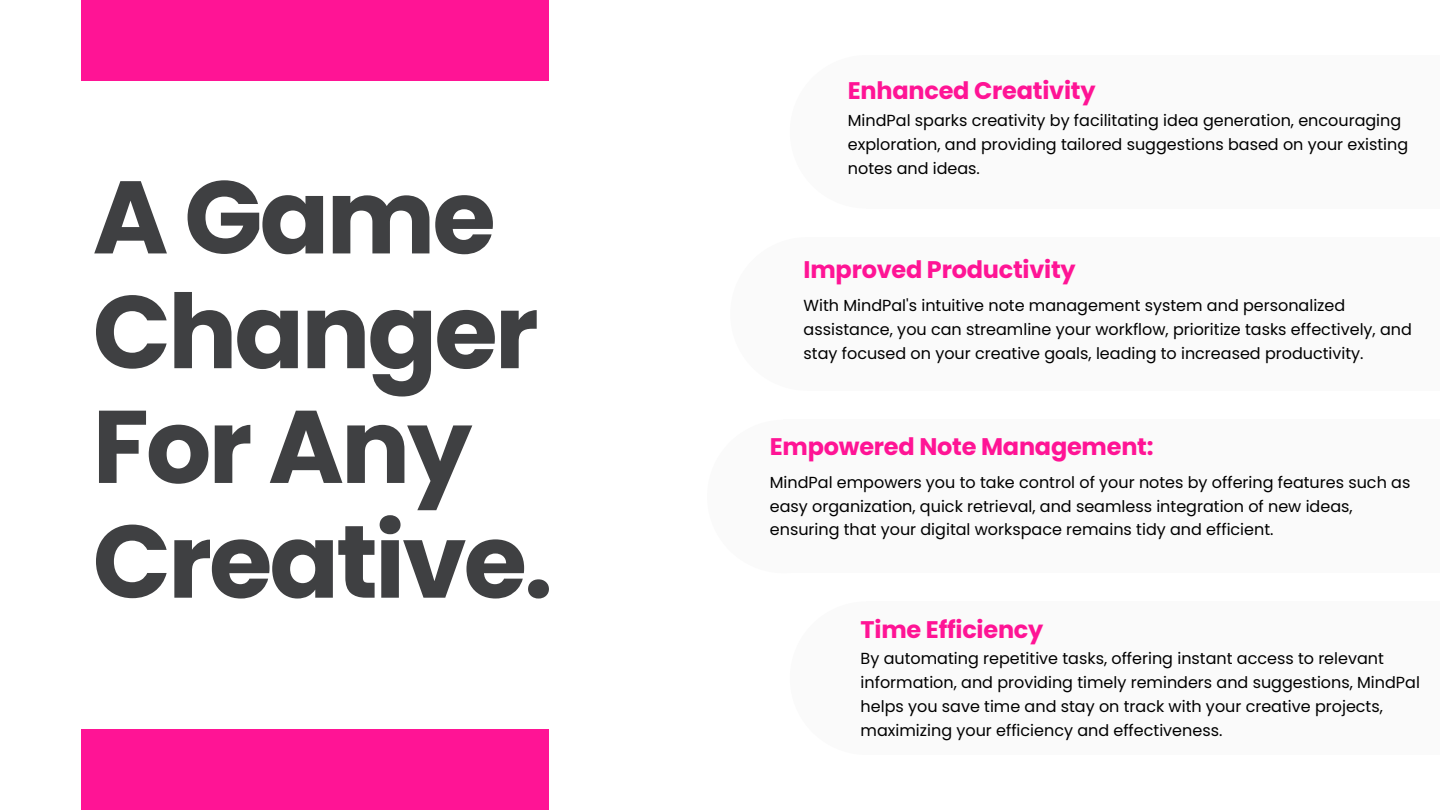
<style>
.page{position:relative;width:1440px;height:810px;background:#fff}
.page>*{position:absolute;margin:0;border:0;box-sizing:border-box;transform-origin:0 0}
.t1{font:700 103px/114.8px "Poppins";letter-spacing:-.03em;color:#3f4042}
.t2{font:700 24px "Poppins";letter-spacing:-.01em;color:#ff1495}
.t3{font:16px/24px "Poppins";color:#000}
</style>
<div class="page">
<div style="left:866px;top:55px;width:574px;height:154px;background:#fafafa"></div>
<div style="left:807px;top:237px;width:633px;height:154px;background:#fafafa"></div>
<div style="left:784px;top:420px;width:656px;height:153px;background:#fafafa"></div>
<div style="left:866px;top:601px;width:574px;height:154px;background:#fafafa"></div>
<div style="left:81px;top:729px;width:468px;height:81px;background:#ff1495"></div>
<div style="left:81px;top:0;width:468px;height:81px;background:#ff1495"></div>
<h1 class="t1" style="left:93px;top:160px;width:462px">A Game<br>Changer<br>For Any<br>Creative.</h1>
<h2 class="t2" style="left:848px;top:74px;width:249px">Enhanced Creativity</h2>
<p class="t3" style="left:848px;top:108px;width:562px">MindPal sparks creativity by facilitating idea generation, encouraging exploration, and providing tailored suggestions based on your existing notes and ideas.</p>
<p class="t2" style="left:804px;top:253px;width:274px">Improved Productivity</p>
<p class="t3" style="left:804px;top:294px;width:610px">With MindPal's intuitive note management system and personalized assistance, you can streamline your workflow, prioritize tasks effectively, and stay focused on your creative goals, leading to increased productivity.</p>
<p class="t2" style="left:770px;top:430px;width:385px">Empowered Note Management:</p>
<h2 class="t3" style="left:770px;top:471px;width:642px;line-height:23.2px">MindPal empowers you to take control of your notes by offering features such as easy organization, quick retrieval, and seamless integration of new ideas, ensuring that your digital workspace remains tidy and efficient.</h2>
<h2 class="t2" style="left:861px;top:612px;width:184px">Time Efficiency</h2>
<p class="t3" style="left:861px;top:646px;width:561px">By automating repetitive tasks, offering instant access to relevant information, and providing timely reminders and suggestions, MindPal helps you save time and stay on track with your creative projects, maximizing your efficiency and effectiveness.</p>
</div>
